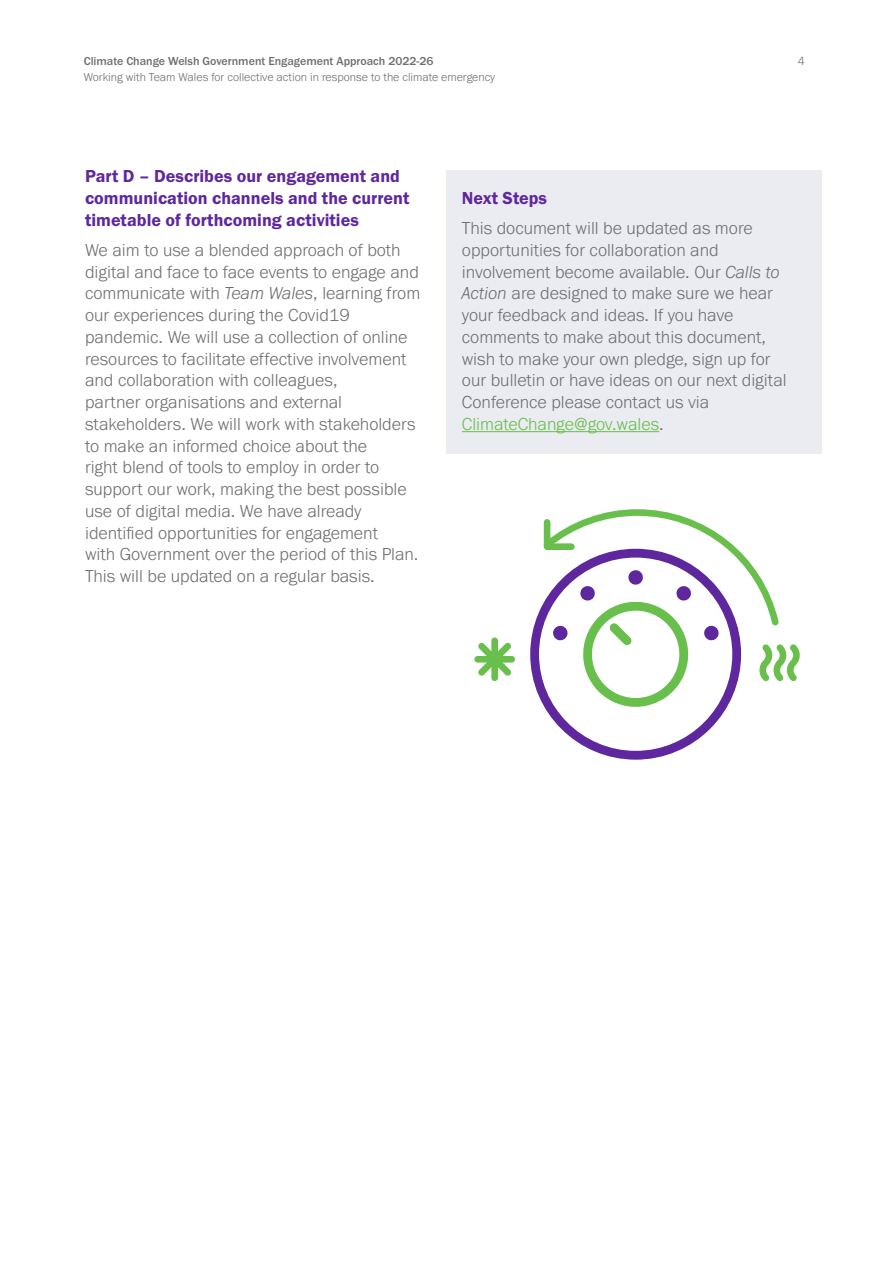
<style>
.page{position:relative;width:893px;height:1263px;background:#fff}
.page>*{position:absolute;margin:0;border:0;box-sizing:border-box;transform-origin:0 0}
.Body{font:300 18px/21.8px "Franklin Gothic URW";color:#706f6f}
.Sub_heading_2{font:18px/21.8px "Franklin Gothic URW Dem";color:#5f279e}
.t1{font:300 12px "Franklin Gothic URW";color:#706f6f}
.t2{font:500 12px "Franklin Gothic URW";color:#706f6f}
.s1{font-style:italic}
.s2{color:#68bf4b}
</style>
<div class="page">
<div style="left:446px;top:170px;width:376px;height:284px;background:#ebebf2"></div>
<hr style="left:462px;top:431px;width:197px;height:1px;background:#68bf4b">
<div style="left:491px;top:637px;width:7px;height:44px;background:#68bf4b;border-radius:3px"></div>
<svg style="left:478px;top:643px;width:33px;height:33px"></svg>
<div style="left:474px;top:656px;width:41px;height:7px;background:#68bf4b;border-radius:3px"></div>
<svg style="left:530px;top:509px;width:270px;height:251px"></svg>
<p class="t2" style="left:84px;top:54px;width:351px">Climate Change Welsh Government Engagement Approach 2022-26</p>
<p class="t1" style="left:84px;top:70px;width:413px">Working with Team Wales for collective action in response to the climate emergency</p>
<p class="t1" style="left:798px;top:54px;width:9px">4</p>
<p class="Sub_heading_2" style="left:85px;top:165px;width:326px">Part D – Describes our engagement and communication channels and the current timetable of forthcoming activities</p>
<p class="Body" style="left:85px;top:239px;width:337px">We aim to use a blended approach of both digital and face to face events to engage and communicate with <span class="s1">Team Wales</span>, learning from our experiences during the Covid19 pandemic. We will use a collection of online resources to facilitate effective involvement and collaboration with colleagues,<br>partner organisations and external stakeholders. We will work with stakeholders to make an informed choice about the<br>right blend of tools to employ in order to support our work, making the best possible use of digital media. We have already identified opportunities for engagement<br>with Government over the period of this Plan.<br>This will be updated on a regular basis.</p>
<p class="Sub_heading_2" style="left:462px;top:187px;width:87px">Next Steps</p>
<p class="Body" style="left:462px;top:217px;width:326px">This document will be updated as more opportunities for collaboration and involvement become available. Our <span class="s1">Calls to Action</span> are designed to make sure we hear your feedback and ideas. If you have comments to make about this document, wish to make your own pledge, sign up for our bulletin or have ideas on our next digital Conference please contact us via <span class="s2">ClimateChange@gov.wales</span>.</p>
</div>
